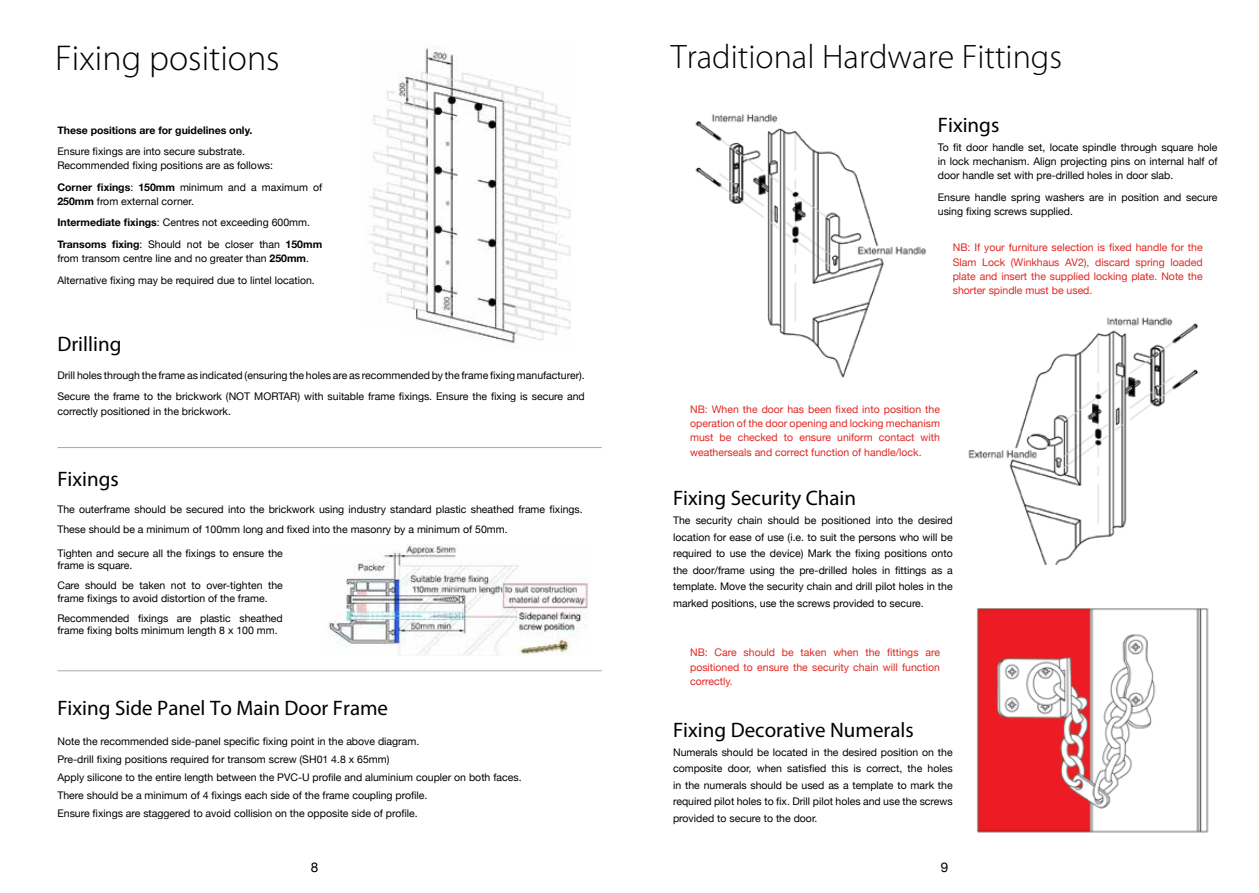
<style>
.page{position:relative;width:1259px;height:893px;background:#fff}
.page>*{position:absolute;margin:0;border:0;box-sizing:border-box;transform-origin:0 0}
.t1{font:300 36px "Myriad Pro";color:#000}
.t2{font:300 34.05px "Myriad Pro";color:#000}
.t3{font:21px "Myriad Pro";color:#000}
.t4{font:13.5px "Helvetica Neue";color:#000}
.t5{font:10.5px/16.5px "Helvetica Neue";color:#000}
.t6{font:10.5px/14.2px "Helvetica Neue";color:#e12722;text-align:justify}
.t7{font:700 10.5px "Helvetica Neue";color:#000}
.s1{font-weight:700}
</style>
<div class="page">
<img style="left:695px;top:113px;width:231px;height:265px">
<img style="left:976px;top:608px;width:233px;height:225px">
<img style="left:968px;top:317px;width:230px;height:248px">
<img style="left:369px;top:46px;width:202px;height:298px">
<img style="left:328px;top:544px;width:260px;height:112px">
<hr style="left:57px;top:447px;width:545px;height:1px;background:#a7a9ac">
<hr style="left:57px;top:670px;width:545px;height:1px;background:#a7a9ac">
<h1 class="t1" style="left:55px;top:36px;width:226px">Fixing positions</h1>
<p class="t7" style="left:57px;top:122px;width:196px">These positions are for guidelines only.</p>
<p class="t5" style="left:57px;top:145px;width:217px;line-height:14.2px">Ensure fixings are into secure substrate.<br>Recommended fixing positions are as follows:</p>
<p class="t5" style="left:57px;top:180px;width:266px;line-height:14.2px"><span class="s1">Corner fixings</span>: <span class="s1">150mm</span> minimum and a maximum of<br><span class="s1">250mm</span> from external corner.</p>
<p class="t5" style="left:57px;top:213px;width:266px;line-height:21.5px"><span class="s1">Intermediate fixings</span>: Centres not exceeding 600mm.<br><span class="s1">Transoms fixing</span>: Should not be closer than <span class="s1">150mm</span></p>
<p class="t5" style="left:57px;top:248px;width:259px;line-height:21.5px">from transom centre line and no greater than <span class="s1">250mm</span>.<br>Alternative fixing may be required due to lintel location.</p>
<h3 class="t3" style="left:57px;top:331px;width:65px">Drilling</h3>
<p class="t5" style="left:57px;top:365px;width:529px;line-height:21.5px">Drill holes through the frame as indicated (ensuring the holes are as recommended by the frame fixing manufacturer).<br>Secure the frame to the brickwork (NOT MORTAR) with suitable frame fixings. Ensure the fixing is secure and</p>
<p class="t5" style="left:57px;top:403px;width:175px">correctly positioned in the brickwork.</p>
<h3 class="t3" style="left:57px;top:466px;width:63px">Fixings</h3>
<p class="t5" style="left:57px;top:500px;width:527px;line-height:19.8px">The outerframe should be secured into the brickwork using industry standard plastic sheathed frame fixings.<br>These should be a minimum of 100mm long and fixed into the masonry by a minimum of 50mm.</p>
<p class="t5" style="left:57px;top:547px;width:227px;line-height:12.6px">Tighten and secure all the fixings to ensure the frame is square.</p>
<p class="t5" style="left:57px;top:580px;width:227px;line-height:12.6px">Care should be taken not to over-tighten the frame fixings to avoid distortion of the frame.</p>
<p class="t5" style="left:57px;top:612px;width:227px;line-height:12.6px">Recommended fixings are plastic sheathed frame fixing bolts minimum length 8 x 100 mm.</p>
<h3 class="t3" style="left:57px;top:695px;width:332px">Fixing Side Panel To Main Door Frame</h3>
<p class="t5" style="left:57px;top:733px;width:466px;line-height:18px">Note the recommended side-panel specific fixing point in the above diagram.<br>Pre-drill fixing positions required for transom screw (SH01 4.8 x 65mm)<br>Apply silicone to the entire length between the PVC-U profile and aluminium coupler on both faces.<br>There should be a minimum of 4 fixings each side of the frame coupling profile.<br>Ensure fixings are staggered to avoid collision on the opposite side of profile.</p>
<h2 class="t2" style="left:671px;top:36px;width:393px">Traditional Hardware Fittings</h2>
<h3 class="t3" style="left:938px;top:112px;width:63px">Fixings</h3>
<p class="t5" style="left:938px;top:140px;width:281px;line-height:14.2px;text-align:justify">To fit door handle set, locate spindle through square hole in lock mechanism. Align projecting pins on internal half of door handle set with pre-drilled holes in door slab.</p>
<p class="t5" style="left:938px;top:190px;width:281px;line-height:14.2px">Ensure handle spring washers are in position and secure using fixing screws supplied.</p>
<p class="t6" style="left:952px;top:241px;width:251px">NB: If your furniture selection is fixed handle for the Slam Lock (Winkhaus AV2), discard spring loaded plate and insert the supplied locking plate. Note the shorter spindle must be used.</p>
<p class="t6" style="left:690px;top:403px;width:251px">NB: When the door has been fixed into position the operation of the door opening and locking mechanism must be checked to ensure uniform contact with weatherseals and correct function of handle/lock.</p>
<h3 class="t3" style="left:673px;top:485px;width:185px">Fixing Security Chain</h3>
<p class="t5" style="left:673px;top:513px;width:281px;text-align:justify">The security chain should be positioned into the desired location for ease of use (i.e. to suit the persons who will be required to use the device) Mark the fixing positions onto the door/frame using the pre-drilled holes in fittings as a template. Move the security chain and drill pilot holes in the marked positions, use the screws provided to secure.</p>
<p class="t6" style="left:690px;top:646px;width:251px">NB: Care should be taken when the fittings are positioned to ensure the security chain will function correctly.</p>
<h3 class="t3" style="left:673px;top:716px;width:242px">Fixing Decorative Numerals</h3>
<p class="t5" style="left:673px;top:744px;width:281px;text-align:justify">Numerals should be located in the desired position on the composite door, when satisfied this is correct, the holes in the numerals should be used as a template to mark the required pilot holes to fix. Drill pilot holes and use the screws provided to secure to the door.</p>
<p class="t4" style="left:311px;top:857px;width:9px">8</p>
<p class="t4" style="left:940px;top:857px;width:9px">9</p>
</div>
